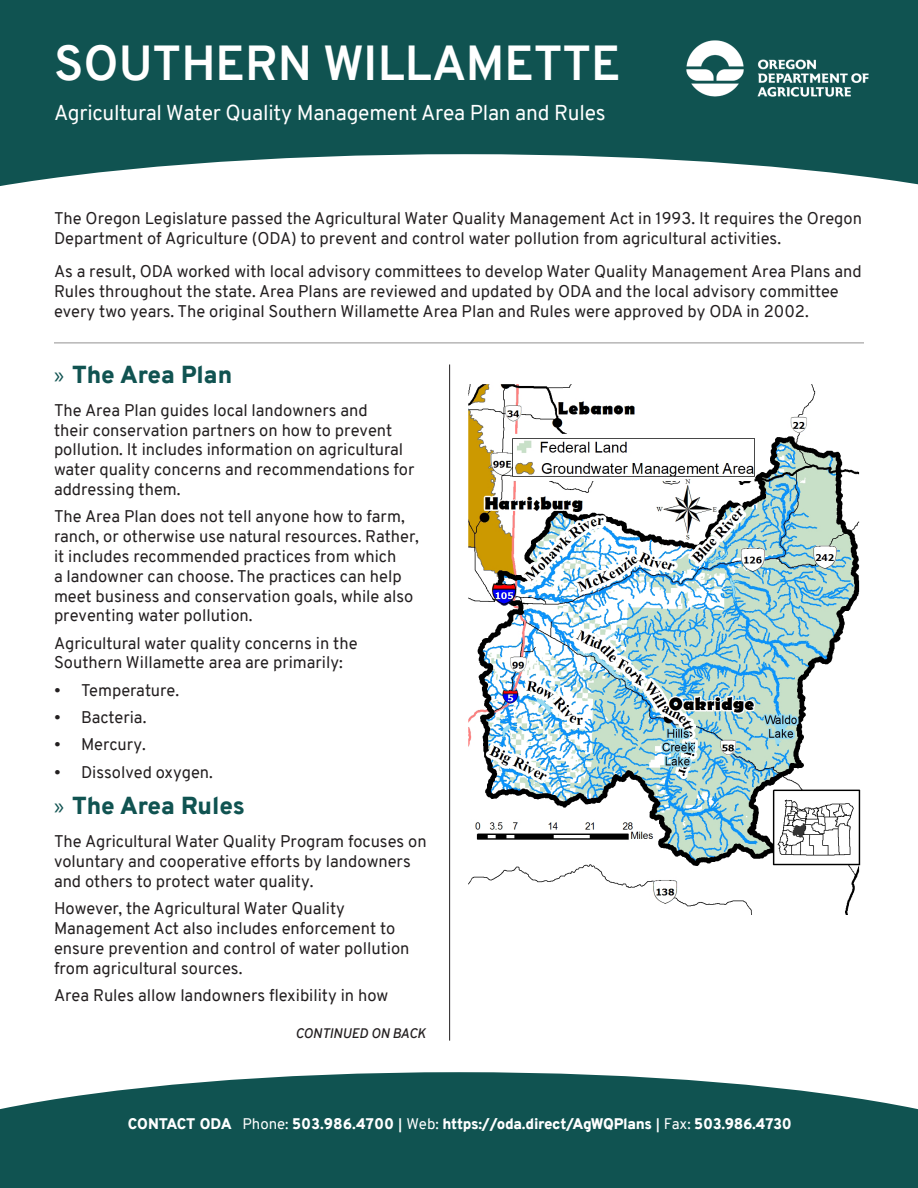
<style>
.page{position:relative;width:918px;height:1188px;background:#fff}
.page>*{position:absolute;margin:0;border:0;box-sizing:border-box;transform-origin:0 0}
.t1{font:700 48px "Overpass";color:#fff}
.t2{font:900 24px "Overpass";color:#105351}
.t3{font:21px "Overpass";letter-spacing:-.01em;color:#fff}
.t4{font:16.5px/19.8px "Overpass";color:#231f20}
.t5{font:900 15px "Overpass";letter-spacing:-.02em;color:#fff}
.t6{font:italic 600 13.5px "Overpass";color:#231f20}
.s1{font-family:"Myriad Pro";font-weight:400}
.s2{font-weight:400}
.s3{font-family:"Arial";font-weight:700}
</style>
<div class="page">
<div style="left:0;top:0;width:918px;height:248px;background:#105351"></div>
<svg style="left:0;top:1072px;width:918px;height:116px;background:#276462"></svg>
<svg style="left:0;top:154px;width:918px;height:94px;background:#e6edec"></svg>
<img style="left:686px;top:40px;width:183px;height:57px">
<hr style="left:54px;top:343px;width:810px;height:1px;background:#231f20">
<hr style="left:449px;top:364px;width:1px;height:677px;background:#231f20">
<img style="left:468px;top:384px;width:393px;height:530px">
<p class="t1" style="left:54px;top:29px;width:568px">SOUTHERN WILLAMETTE</p>
<p class="t3" style="left:54px;top:97px;width:553px">Agricultural Water Quality Management Area Plan and Rules</p>
<p class="t4" style="left:54px;top:208px;width:810px">The Oregon Legislature passed the Agricultural Water Quality Management Act in 1993. It requires the Oregon<br>Department of Agriculture (ODA) to prevent and control water pollution from agricultural activities.</p>
<p class="t4" style="left:54px;top:261px;width:809px">As a result, ODA worked with local advisory committees to develop Water Quality Management Area Plans and<br>Rules throughout the state. Area Plans are reviewed and updated by ODA and the local advisory committee every two years. The original Southern Willamette Area Plan and Rules were approved by ODA in 2002.</p>
<p class="t2" style="left:54px;top:357px;width:180px"><span class="s1">»</span> The Area Plan</p>
<p class="t4" style="left:54px;top:400px;width:362px">The Area Plan guides local landowners and<br>their conservation partners on how to prevent pollution. It includes information on agricultural water quality concerns and recommendations for addressing them.</p>
<p class="t4" style="left:54px;top:507px;width:366px">The Area Plan does not tell anyone how to farm, ranch, or otherwise use natural resources. Rather, it includes recommended practices from which<br>a landowner can choose. The practices can help meet business and conservation goals, while also preventing water pollution.</p>
<p class="t4" style="left:54px;top:633px;width:305px">Agricultural water quality concerns in the<br>Southern Willamette area are primarily:</p>
<p class="t4" style="left:54px;top:680px;width:127px">• Temperature.</p>
<p class="t4" style="left:54px;top:707px;width:94px">• Bacteria.</p>
<p class="t4" style="left:54px;top:735px;width:93px">• Mercury.</p>
<p class="t4" style="left:54px;top:762px;width:160px">• Dissolved oxygen.</p>
<p class="t2" style="left:54px;top:788px;width:193px"><span class="s1">»</span> The Area Rules</p>
<p class="t4" style="left:54px;top:832px;width:374px">The Agricultural Water Quality Program focuses on voluntary and cooperative efforts by landowners and others to protect water quality.</p>
<p class="t4" style="left:54px;top:899px;width:357px">However, the Agricultural Water Quality Management Act also includes enforcement to ensure prevention and control of water pollution from agricultural sources.</p>
<p class="t4" style="left:54px;top:985px;width:336px">Area Rules allow landowners flexibility in how</p>
<p class="t6" style="left:296px;top:1023px;width:132px">CONTINUED ON BACK</p>
<p class="t5" style="left:128px;top:1113px;width:666px">CONTACT ODA <span class="s2">Phone:</span> 503.986.4700 <span class="s3">|</span> <span class="s2">Web:</span> https://oda.direct/AgWQPlans <span class="s3">|</span> <span class="s2">Fax:</span> 503.986.4730</p>
</div>
